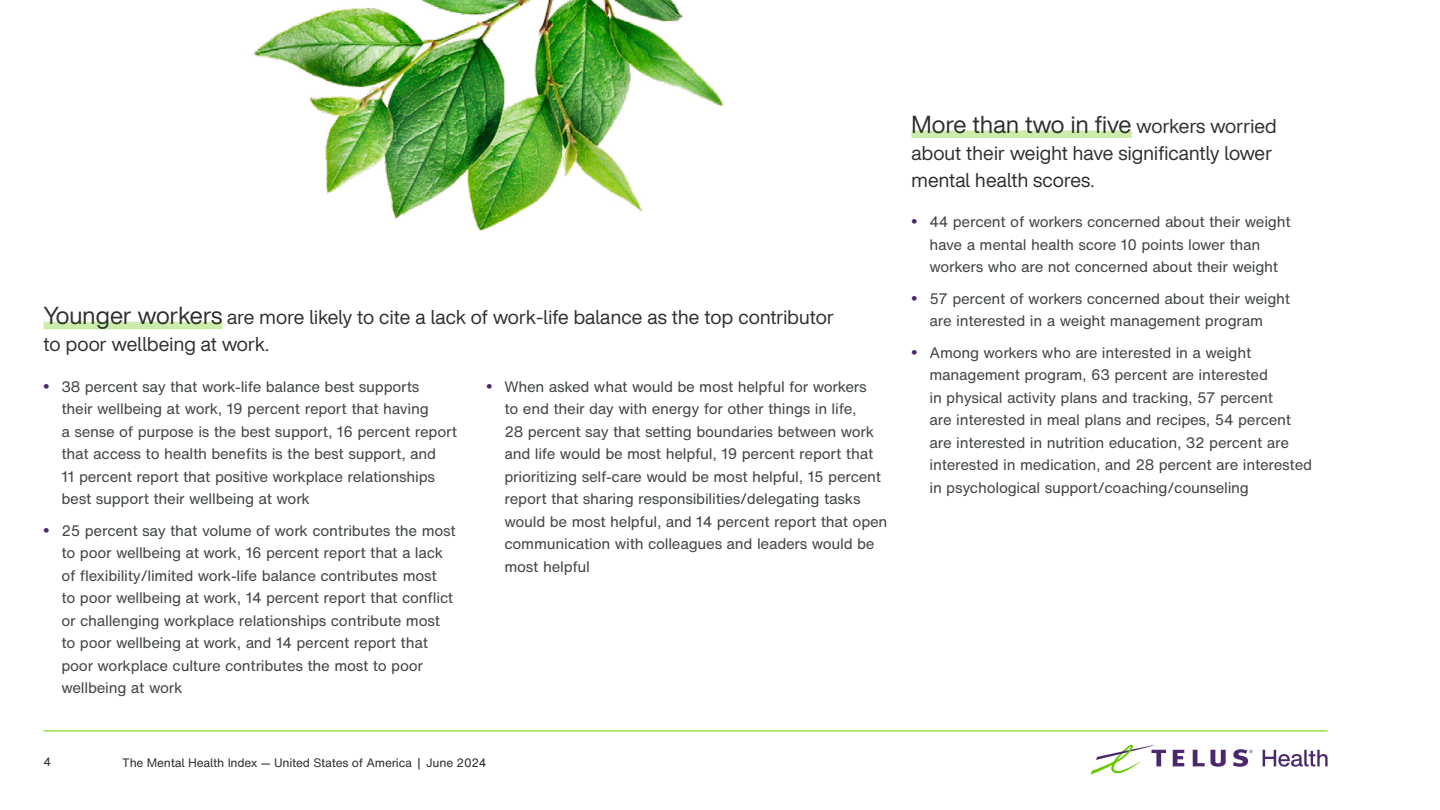
<style>
.page{position:relative;width:1440px;height:810px;background:#fff}
.page>*{position:absolute;margin:0;border:0;box-sizing:border-box;transform-origin:0 0}
.t1{font:24px "H Nfor TELUSSA Display";letter-spacing:.01em;color:#2c2e30}
.t2{font:19.5px/27px "H Nfor TELUSSA Display";letter-spacing:.01em;color:#2c2e30}
.t3{font:15px/22.5px "H Nfor TELUS";letter-spacing:-.015em;color:#414547}
.t4{font:12px "H Nfor TELUSSA";letter-spacing:-.02em;color:#2c2e30}
.t5{font:12px "H Nfor TELUS";color:#2c2e30}
.s1{font-size:24px}
.s2{font-family:"Arial";font-weight:700;font-size:16.5px;color:#4b286d}
.s3{font-size:19.5px}
</style>
<div class="page">
<svg style="left:1173px;top:750px;width:11px;height:16px"></svg>
<svg style="left:1193px;top:750px;width:33px;height:17px"></svg>
<svg style="left:1090px;top:745px;width:76px;height:30px"></svg>
<svg style="left:1233px;top:749px;width:20px;height:18px"></svg>
<svg style="left:1263px;top:750px;width:65px;height:17px"></svg>
<hr style="left:44px;top:730px;width:1284px;height:1px;background:#6c0">
<div style="left:912px;top:130px;width:220px;height:8px;background:#ccecac"></div>
<div style="left:44px;top:322px;width:178px;height:7px;background:#ccecac"></div>
<img style="left:253px;top:0;width:471px;height:231px">
<h2 class="t2" style="left:44px;top:304px;width:792px"><span class="s1">Younger workers</span> are more likely to cite a lack of work-life balance as the top contributor to poor wellbeing at work.</h2>
<p class="t3" style="left:62px;top:375px;width:397px;text-indent:-18px"><span class="s2">•</span> 38 percent say that work-life balance best supports<br>their wellbeing at work, 19 percent report that having<br>a sense of purpose is the best support, 16 percent report that access to health benefits is the best support, and<br>11 percent report that positive workplace relationships best support their wellbeing at work</p>
<p class="t3" style="left:62px;top:519px;width:396px;text-indent:-18px"><span class="s2">•</span> 25 percent say that volume of work contributes the most to poor wellbeing at work, 16 percent report that a lack of flexibility/limited work-life balance contributes most<br>to poor wellbeing at work, 14 percent report that conflict or challenging workplace relationships contribute most to poor wellbeing at work, and 14 percent report that poor workplace culture contributes the most to poor wellbeing at work</p>
<p class="t3" style="left:504px;top:375px;width:384px;text-indent:-18px"><span class="s2">•</span> When asked what would be most helpful for workers<br>to end their day with energy for other things in life,<br>28 percent say that setting boundaries between work and life would be most helpful, 19 percent report that prioritizing self-care would be most helpful, 15 percent report that sharing responsibilities/delegating tasks would be most helpful, and 14 percent report that open communication with colleagues and leaders would be most helpful</p>
<p class="t5" style="left:44px;top:754px;width:9px">4</p>
<p class="t4" style="left:122px;top:754px;width:366px">The Mental Health Index — United States of America | June 2024</p>
<h1 class="t1" style="left:912px;top:108px;width:367px">More than two in five <span class="s3">workers worried</span></h1>
<h2 class="t2" style="left:912px;top:139px;width:362px">about their weight have significantly lower mental health scores.</h2>
<p class="t3" style="left:930px;top:211px;width:363px;text-indent:-18px"><span class="s2">•</span> 44 percent of workers concerned about their weight have a mental health score 10 points lower than workers who are not concerned about their weight</p>
<p class="t3" style="left:930px;top:287px;width:362px;text-indent:-18px"><span class="s2">•</span> 57 percent of workers concerned about their weight are interested in a weight management program</p>
<p class="t3" style="left:930px;top:341px;width:384px;text-indent:-18px"><span class="s2">•</span> Among workers who are interested in a weight management program, 63 percent are interested<br>in physical activity plans and tracking, 57 percent<br>are interested in meal plans and recipes, 54 percent are interested in nutrition education, 32 percent are interested in medication, and 28 percent are interested in psychological support/coaching/counseling</p>
</div>
